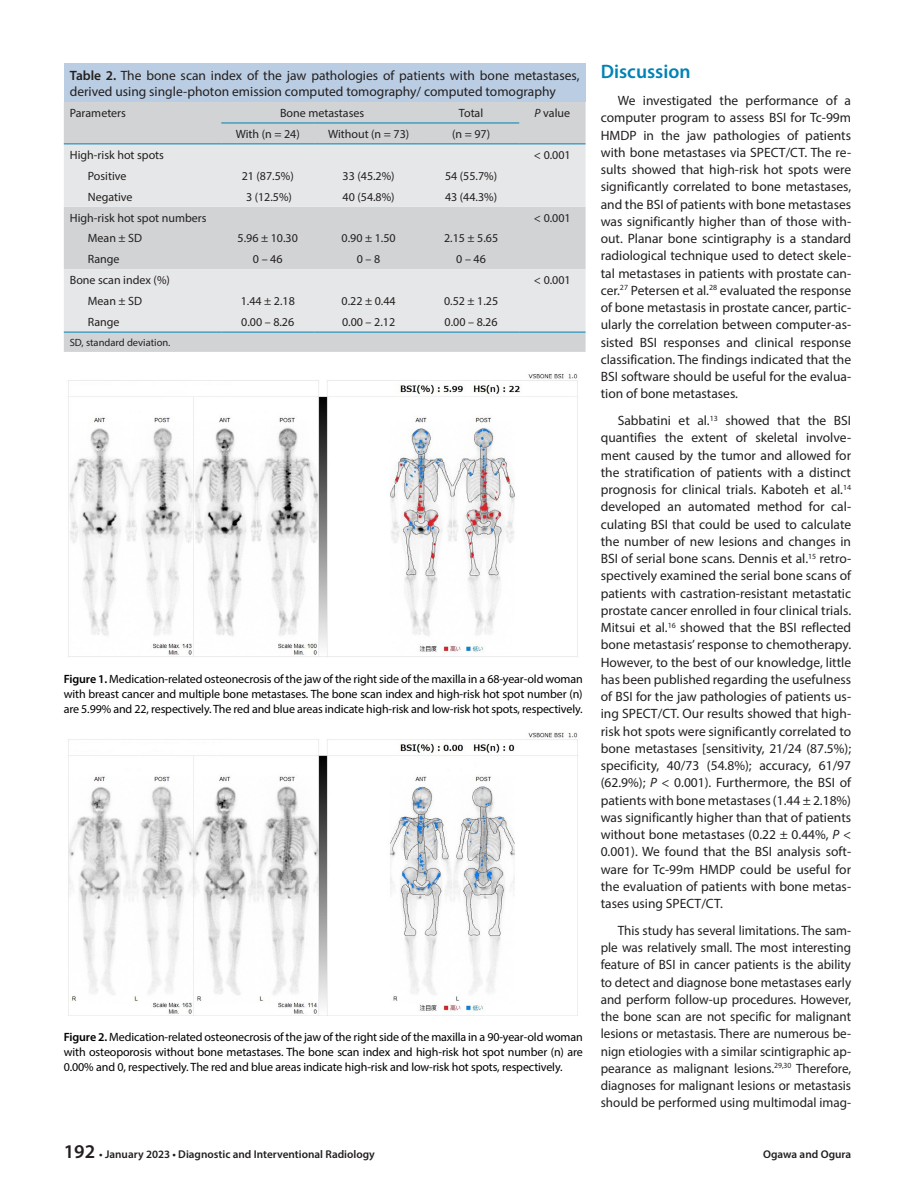
<style>
.page{position:relative;width:915px;height:1191px;background:#fff}
.page>*{position:absolute;margin:0;border:0;box-sizing:border-box;transform-origin:0 0}
.ANA_BASLIK{font:600 19.5px "Myriad Pro";color:#0082b5}
.YAZI{font:13.5px/17.2px "Myriad Pro";color:#231f20;text-align:justify}
.TABLO-BASI{font:13.5px/16.2px "Myriad Pro";color:#231f20}
.RESİM-ALTI{font:12px/15px "Myriad Pro";letter-spacing:-.01em;color:#000;text-align:justify}
.TABLO-YAZI{font:12px "Myriad Pro";color:#231f20}
.TABLO-ARA{font:12px "Myriad Pro";color:#231f20}
.t1{font:600 11.25px "Myriad Pro";color:#231f20}
.TABLO-ALTI{font:10.5px "Myriad Pro";color:#231f20}
.s1{font-weight:600}
.s2{font-style:italic}
.s3{font-size:19.5px}
</style>
<div class="page">
<div style="left:64px;top:64px;width:521px;height:38px;background:#bacde2"></div>
<div style="left:64px;top:102px;width:521px;height:250px;background:#d1d3d4"></div>
<svg style="left:64px;top:145px;width:521px;height:187px;background:#dee0e1"></svg>
<hr style="left:221px;top:123px;width:93px;height:1px;background:#0181b4">
<hr style="left:314px;top:123px;width:109px;height:1px;background:#0181b4">
<hr style="left:423px;top:123px;width:96px;height:1px;background:#0181b4">
<hr style="left:64px;top:144px;width:157px;height:1px;background:#0181b4">
<hr style="left:221px;top:144px;width:93px;height:1px;background:#0181b4">
<hr style="left:314px;top:144px;width:109px;height:1px;background:#0181b4">
<hr style="left:423px;top:144px;width:96px;height:1px;background:#0181b4">
<hr style="left:519px;top:144px;width:66px;height:1px;background:#0181b4">
<hr style="left:64px;top:332px;width:157px;height:1px;background:#0082b5">
<hr style="left:221px;top:332px;width:93px;height:1px;background:#0082b5">
<hr style="left:314px;top:332px;width:109px;height:1px;background:#0082b5">
<hr style="left:423px;top:332px;width:96px;height:1px;background:#0082b5">
<hr style="left:519px;top:332px;width:66px;height:1px;background:#0082b5">
<img style="left:68px;top:373px;width:510px;height:284px">
<img style="left:68px;top:732px;width:510px;height:283px">
<p class="TABLO-BASI" style="left:70px;top:67px;width:511px"><span class="s1">Table 2.</span> The bone scan index of the jaw pathologies of patients with bone metastases, derived using single-photon emission computed tomography/ computed tomography</p>
<p class="TABLO-ARA" style="left:70px;top:106px;width:58px">Parameters</p>
<p class="TABLO-ARA" style="left:280px;top:106px;width:86px">Bone metastases</p>
<p class="TABLO-ARA" style="left:459px;top:106px;width:26px">Total</p>
<p class="TABLO-ARA" style="left:534px;top:106px;width:37px"><span class="s2">P</span> value</p>
<p class="TABLO-ARA" style="left:236px;top:126px;width:65px">With (n = 24)</p>
<p class="TABLO-ARA" style="left:328px;top:126px;width:83px">Without (n = 73)</p>
<p class="TABLO-ARA" style="left:452px;top:126px;width:40px">(n = 97)</p>
<p class="TABLO-YAZI" style="left:70px;top:147px;width:96px">High-risk hot spots</p>
<p class="TABLO-YAZI" style="left:533px;top:147px;width:38px">&lt; 0.001</p>
<p class="TABLO-YAZI" style="left:88px;top:168px;width:40px">Positive</p>
<p class="TABLO-YAZI" style="left:241px;top:168px;width:54px">21 (87.5%)</p>
<p class="TABLO-YAZI" style="left:342px;top:168px;width:54px">33 (45.2%)</p>
<p class="TABLO-YAZI" style="left:445px;top:168px;width:54px">54 (55.7%)</p>
<p class="TABLO-YAZI" style="left:88px;top:189px;width:46px">Negative</p>
<p class="TABLO-YAZI" style="left:246px;top:189px;width:47px">3 (12.5%)</p>
<p class="TABLO-YAZI" style="left:342px;top:189px;width:54px">40 (54.8%)</p>
<p class="TABLO-YAZI" style="left:445px;top:189px;width:54px">43 (44.3%)</p>
<p class="TABLO-YAZI" style="left:70px;top:210px;width:138px">High-risk hot spot numbers</p>
<p class="TABLO-YAZI" style="left:533px;top:210px;width:38px">&lt; 0.001</p>
<p class="TABLO-YAZI" style="left:88px;top:231px;width:56px">Mean ± SD</p>
<p class="TABLO-YAZI" style="left:237px;top:231px;width:62px">5.96 ± 10.30</p>
<p class="TABLO-YAZI" style="left:341px;top:231px;width:56px">0.90 ± 1.50</p>
<p class="TABLO-YAZI" style="left:444px;top:231px;width:56px">2.15 ± 5.65</p>
<p class="TABLO-YAZI" style="left:88px;top:252px;width:33px">Range</p>
<p class="TABLO-YAZI" style="left:253px;top:252px;width:31px">0 – 46</p>
<p class="TABLO-YAZI" style="left:357px;top:252px;width:25px">0 – 8</p>
<p class="TABLO-YAZI" style="left:456px;top:252px;width:31px">0 – 46</p>
<p class="TABLO-YAZI" style="left:70px;top:273px;width:102px">Bone scan index (%)</p>
<p class="TABLO-YAZI" style="left:533px;top:273px;width:38px">&lt; 0.001</p>
<p class="TABLO-YAZI" style="left:88px;top:294px;width:56px">Mean ± SD</p>
<p class="TABLO-YAZI" style="left:240px;top:294px;width:56px">1.44 ± 2.18</p>
<p class="TABLO-YAZI" style="left:341px;top:294px;width:56px">0.22 ± 0.44</p>
<p class="TABLO-YAZI" style="left:444px;top:294px;width:56px">0.52 ± 1.25</p>
<p class="TABLO-YAZI" style="left:88px;top:315px;width:33px">Range</p>
<p class="TABLO-YAZI" style="left:241px;top:315px;width:54px">0.00 – 8.26</p>
<p class="TABLO-YAZI" style="left:342px;top:315px;width:54px">0.00 – 2.12</p>
<p class="TABLO-YAZI" style="left:444px;top:315px;width:54px">0.00 – 8.26</p>
<p class="TABLO-ALTI" style="left:70px;top:336px;width:102px">SD, standard deviation.</p>
<p class="RESİM-ALTI" style="left:64px;top:671px;width:520px"><span class="s1">Figure 1.</span> Medication-related osteonecrosis of the jaw of the right side of the maxilla in a 68-year-old woman with breast cancer and multiple bone metastases. The bone scan index and high-risk hot spot number (n) are 5.99% and 22, respectively. The red and blue areas indicate high-risk and low-risk hot spots, respectively.</p>
<p class="RESİM-ALTI" style="left:64px;top:1029px;width:520px"><span class="s1">Figure 2.</span> Medication-related osteonecrosis of the jaw of the right side of the maxilla in a 90-year-old woman with osteoporosis without bone metastases. The bone scan index and high-risk hot spot number (n) are 0.00% and 0, respectively. The red and blue areas indicate high-risk and low-risk hot spots, respectively.</p>
<p class="ANA_BASLIK" style="left:600px;top:59px;width:91px">Discussion</p>
<p class="YAZI" style="left:600px;top:92px;width:252px;text-indent:17px">We investigated the performance of a computer program to assess BSI for Tc-99m HMDP in the jaw pathologies of patients with bone metastases via SPECT/CT. The re&shy;sults showed that high-risk hot spots were significantly correlated to bone metastases, and the BSI of patients with bone metastases was significantly higher than of those with&shy;out. Planar bone scintigraphy is a standard radiological technique used to detect skele&shy;tal metastases in patients with prostate can&shy;cer.<sup>27</sup> Petersen et al.<sup>28</sup> evaluated the response of bone metastasis in prostate cancer, partic&shy;ularly the correlation between computer-as&shy;sisted BSI responses and clinical response classification. The findings indicated that the BSI software should be useful for the evalua&shy;tion of bone metastases.</p>
<p class="YAZI" style="left:600px;top:412px;width:252px;text-indent:17px">Sabbatini et al.<sup>13</sup> showed that the BSI quantifies the extent of skeletal involve&shy;ment caused by the tumor and allowed for the stratification of patients with a distinct prognosis for clinical trials. Kaboteh et al.<sup>14 </sup>developed an automated method for cal&shy;culating BSI that could be used to calculate the number of new lesions and changes in BSI of serial bone scans. Dennis et al.<sup>15</sup> retro&shy;spectively examined the serial bone scans of patients with castration-resistant metastatic prostate cancer enrolled in four clinical trials.<br>Mitsui et al.<sup>16</sup> showed that the BSI reflected bone metastasis’ response to chemotherapy.<br>However, to the best of our knowledge, little has been published regarding the usefulness of BSI for the jaw pathologies of patients us&shy;ing SPECT/CT. Our results showed that high&shy;risk hot spots were significantly correlated to bone metastases [sensitivity, 21/24 (87.5%); specificity, 40/73 (54.8%); accuracy, 61/97 (62.9%); <span class="s2">P</span> &lt; 0.001). Furthermore, the BSI of patients with bone metastases (1.44 ± 2.18%) was significantly higher than that of patients without bone metastases (0.22 ± 0.44%, <span class="s2">P</span> &lt; 0.001). We found that the BSI analysis soft&shy;ware for Tc-99m HMDP could be useful for the evaluation of patients with bone metas&shy;tases using SPECT/CT.</p>
<p class="YAZI" style="left:600px;top:921px;width:252px;text-indent:17px">This study has several limitations. The sam&shy;ple was relatively small. The most interesting feature of BSI in cancer patients is the ability to detect and diagnose bone metastases early and perform follow-up procedures. However, the bone scan are not specific for malignant lesions or metastasis. There are numerous be&shy;nign etiologies with a similar scintigraphic ap&shy;pearance as malignant lesions.<sup>29,30</sup> Therefore, diagnoses for malignant lesions or metastasis should be performed using multimodal imag-</p>
<p class="t1" style="left:64px;top:1146px;width:312px"><span class="s3">192</span> • January 2023 • Diagnostic and Interventional Radiology</p>
<p class="t1" style="left:763px;top:1146px;width:89px">Ogawa and Ogura</p>
</div>
